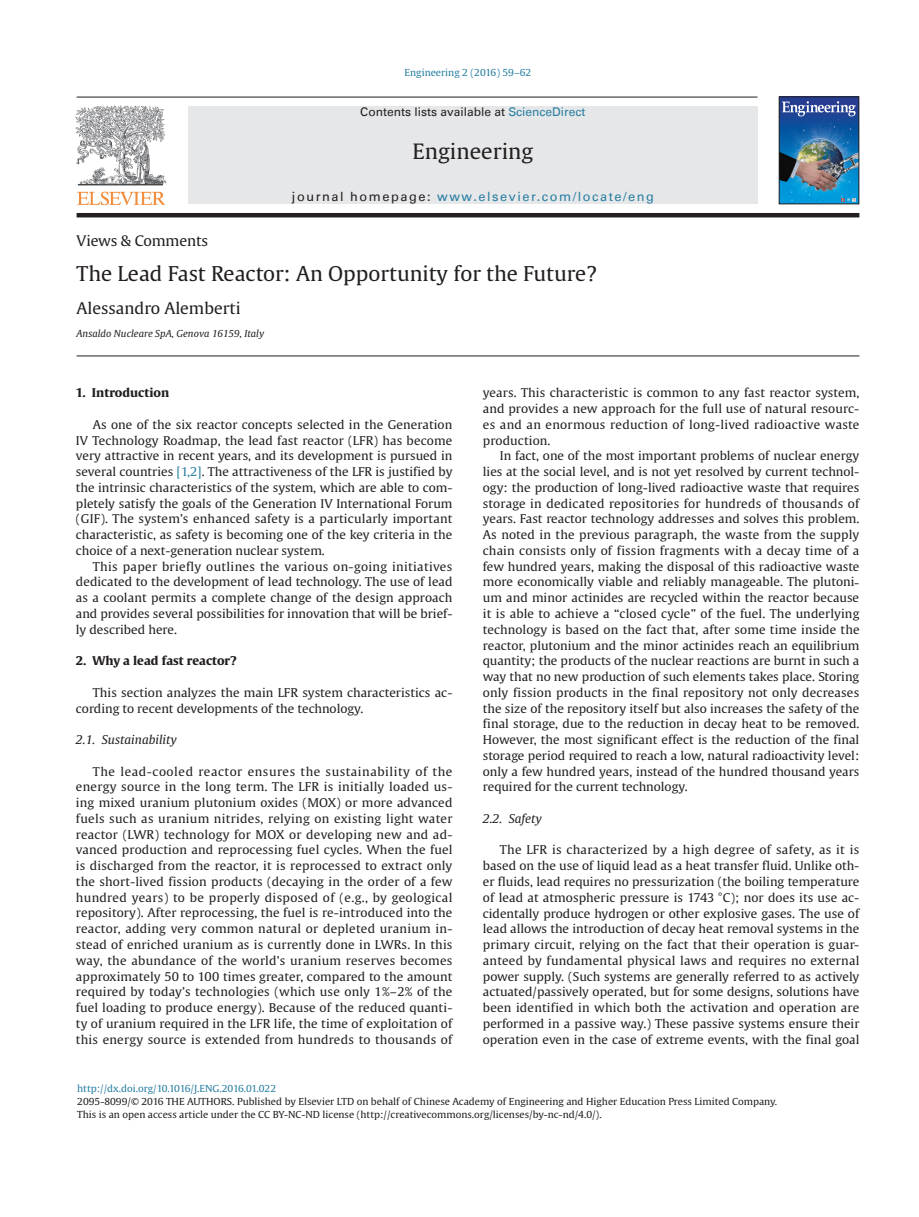
<style>
.page{position:relative;width:919px;height:1217px;background:#fff}
.page>*{position:absolute;margin:0;border:0;box-sizing:border-box;transform-origin:0 0}
.t1{font:21px "Gulliver";color:#231f20;scale:1.04 1}
.t2{font:20.25px "Gulliver";color:#231f20;scale:1.04 1}
.t3{font:15.9px "Gulliver";color:#231f20;scale:1.04 1}
.t4{font:14.4px "Gulliver";letter-spacing:-.01em;color:#231f20;scale:1.04 1}
.t5{font:12.75px "Univers LT";letter-spacing:.12em;color:#277ea2}
.t6{font:12px/15.8px "Gulliver";color:#231f20;text-align:justify;scale:1.04 1}
.t7{font:12px "Univers LT";color:#231f20}
.t8{font:700 12px "Gulliver";color:#231f20;scale:1.04 1}
.t9{font:italic 12px "Gulliver";color:#231f20;scale:1.04 1}
.t10{font:9.6px/12.9px "Gulliver";color:#231f20;scale:1.04 1}
.t11{font:9.6px "Gulliver";color:#277ea2;scale:1.04 1}
.t12{font:italic 9.6px "Gulliver";color:#231f20;scale:1.04 1}
.s1{color:#277ea2}
.s2{color:#231f20}
</style>
<div class="page">
<hr style="left:77px;top:355px;width:782px;height:1px;background:#231f20">
<img style="left:76px;top:106px;width:90px;height:99px">
<hr style="left:77px;top:97px;width:680px;height:1px;background:#231f20">
<div style="left:188px;top:106px;width:569px;height:98px;background:#e6e7e9"></div>
<hr style="left:77px;top:213px;width:782px;height:4px;background:#231f20">
<img style="left:780px;top:116px;width:77px;height:86px">
<svg style="left:780px;top:97px;width:80px;height:19px"></svg>
<svg style="left:841px;top:198px;width:19px;height:7px"></svg>
<div style="left:778px;top:96px;width:81px;height:108px;border:1px solid #231f20"></div>
<p class="t11" style="left:404px;top:67px;width:123px">Engineering 2 (2016) 59–62</p>
<p class="t7" style="left:360px;top:105px;width:227px">Contents lists available at <span class="s1">ScienceDirect</span></p>
<h1 class="t1" style="left:412px;top:138px;width:118px">Engineering</h1>
<p class="t5" style="left:292px;top:188px;width:363px"><span class="s2">journal homepage:</span> www.elsevier.com/locate/eng</p>
<p class="t4" style="left:77px;top:231px;width:128px">Views &amp; Comments</p>
<h2 class="t2" style="left:77px;top:261px;width:502px">The Lead Fast Reactor: An Opportunity for the Future?</h2>
<h3 class="t3" style="left:77px;top:298px;width:159px">Alessandro Alemberti</h3>
<p class="t12" style="left:77px;top:327px;width:182px">Ansaldo Nucleare SpA, Genova 16159, Italy</p>
<p class="t8" style="left:76px;top:385px;width:91px">1. Introduction</p>
<p class="t6" style="left:76px;top:416px;width:363px;text-indent:17px">As one of the six reactor concepts selected in the Generation IV Technology Roadmap, the lead fast reactor (LFR) has become very attractive in recent years, and its development is pursued in several countries <span class="s1">[1,2]</span>. The attractiveness of the LFR is justified by the intrinsic characteristics of the system, which are able to com&shy;pletely satisfy the goals of the Generation IV International Forum (GIF). The system’s enhanced safety is a particularly important characteristic, as safety is becoming one of the key criteria in the choice of a next-generation nuclear system.</p>
<p class="t6" style="left:76px;top:558px;width:363px;text-indent:17px">This paper briefly outlines the various on-going initiatives dedicated to the development of lead technology. The use of lead as a coolant permits a complete change of the design approach and provides several possibilities for innovation that will be brief&shy;ly described here.</p>
<p class="t8" style="left:76px;top:653px;width:156px">2. Why a lead fast reactor?</p>
<p class="t6" style="left:76px;top:684px;width:363px;text-indent:17px">This section analyzes the main LFR system characteristics ac&shy;cording to recent developments of the technology.</p>
<p class="t9" style="left:76px;top:732px;width:99px">2.1. Sustainability</p>
<p class="t6" style="left:76px;top:763px;width:363px;text-indent:17px">The lead-cooled reactor ensures the sustainability of the energy source in the long term. The LFR is initially loaded us&shy;ing mixed uranium plutonium oxides (MOX) or more advanced fuels such as uranium nitrides, relying on existing light water reactor (LWR) technology for MOX or developing new and ad&shy;vanced production and reprocessing fuel cycles. When the fuel is discharged from the reactor, it is reprocessed to extract only the short-lived fission products (decaying in the order of a few hundred years) to be properly disposed of (e.g., by geological repository). After reprocessing, the fuel is re-introduced into the reactor, adding very common natural or depleted uranium in&shy;stead of enriched uranium as is currently done in LWRs. In this way, the abundance of the world’s uranium reserves becomes approximately 50 to 100 times greater, compared to the amount required by today’s technologies (which use only 1%–2% of the fuel loading to produce energy). Because of the reduced quanti&shy;ty of uranium required in the LFR life, the time of exploitation of this energy source is extended from hundreds to thousands of</p>
<p class="t6" style="left:483px;top:385px;width:363px">years. This characteristic is common to any fast reactor system, and provides a new approach for the full use of natural resourc&shy;es and an enormous reduction of long-lived radioactive waste production.</p>
<p class="t6" style="left:483px;top:448px;width:364px;text-indent:17px">In fact, one of the most important problems of nuclear energy lies at the social level, and is not yet resolved by current technol&shy;ogy: the production of long-lived radioactive waste that requires storage in dedicated repositories for hundreds of thousands of years. Fast reactor technology addresses and solves this problem.<br>As noted in the previous paragraph, the waste from the supply chain consists only of fission fragments with a decay time of a few hundred years, making the disposal of this radioactive waste more economically viable and reliably manageable. The plutoni&shy;um and minor actinides are recycled within the reactor because it is able to achieve a “closed cycle” of the fuel. The underlying technology is based on the fact that, after some time inside the reactor, plutonium and the minor actinides reach an equilibrium quantity; the products of the nuclear reactions are burnt in such a way that no new production of such elements takes place. Storing only fission products in the final repository not only decreases the size of the repository itself but also increases the safety of the final storage, due to the reduction in decay heat to be removed.<br>However, the most significant effect is the reduction of the final storage period required to reach a low, natural radioactivity level: only a few hundred years, instead of the hundred thousand years required for the current technology.</p>
<p class="t9" style="left:483px;top:811px;width:58px">2.2. Safety</p>
<p class="t6" style="left:483px;top:841px;width:363px;text-indent:17px">The LFR is characterized by a high degree of safety, as it is based on the use of liquid lead as a heat transfer fluid. Unlike oth&shy;er fluids, lead requires no pressurization (the boiling temperature of lead at atmospheric pressure is 1743 °C); nor does its use ac&shy;cidentally produce hydrogen or other explosive gases. The use of lead allows the introduction of decay heat removal systems in the primary circuit, relying on the fact that their operation is guar&shy;anteed by fundamental physical laws and requires no external power supply. (Such systems are generally referred to as actively actuated/passively operated, but for some designs, solutions have been identified in which both the activation and operation are performed in a passive way.) These passive systems ensure their operation even in the case of extreme events, with the final goal</p>
<p class="t11" style="left:77px;top:1082px;width:193px">http://dx.doi.org/10.1016/J.ENG.2016.01.022</p>
<p class="t10" style="left:77px;top:1094px;width:674px">2095-8099/© 2016 THE AUTHORS. Published by Elsevier LTD on behalf of Chinese Academy of Engineering and Higher Education Press Limited Company.<br>This is an open access article under the CC BY-NC-ND license (http://creativecommons.org/licenses/by-nc-nd/4.0/).</p>
</div>
